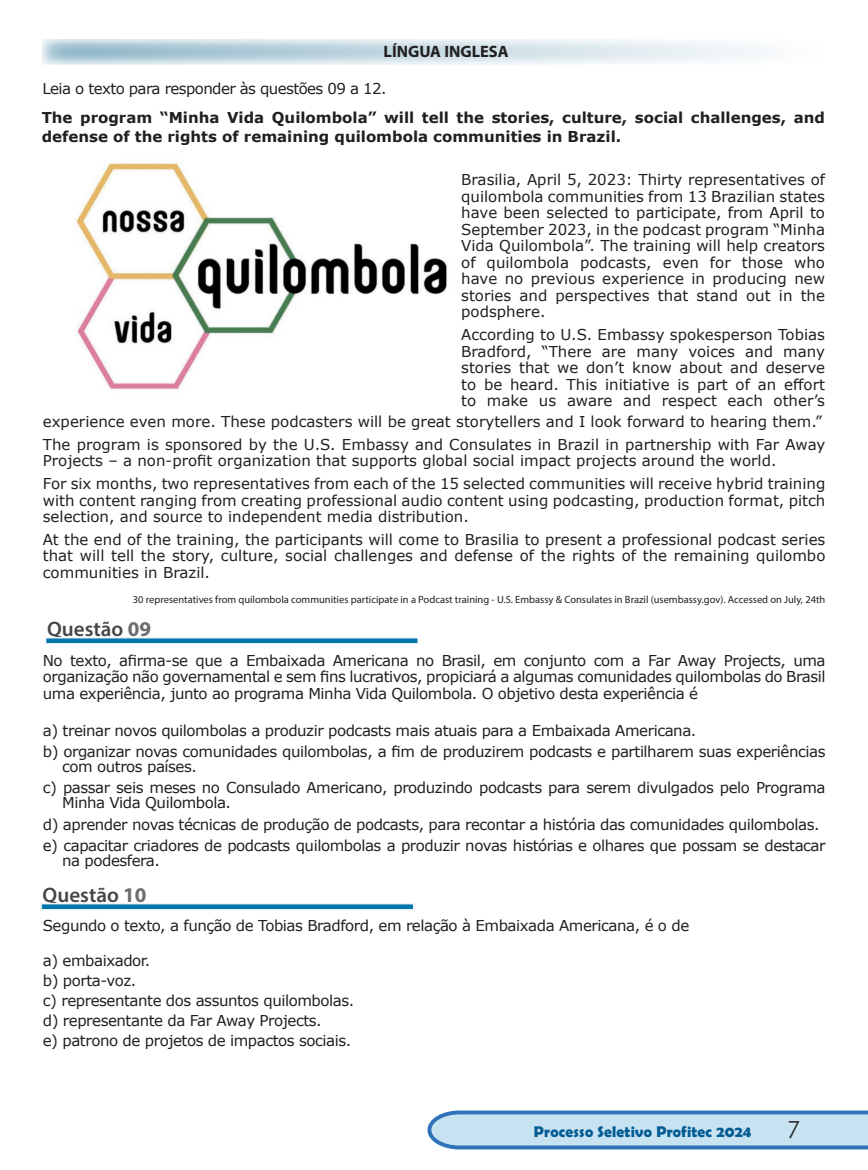
<style>
.page{position:relative;width:868px;height:1170px;background:#fff}
.page>*{position:absolute;margin:0;border:0;box-sizing:border-box;transform-origin:0 0}
.t1{font:300 24px "Futura BT";color:#231f20}
.Questão{font:600 21px "Myriad Pro";color:#454647}
.Entrada{font:700 16.5px "Myriad Pro";color:#231f20}
.t2{font:700 15.6px "Berlin Sans FB Demi";letter-spacing:.015em;color:#015b93}
.Enunciado_Resposta{font:15px/16.5px "Verdana";letter-spacing:-.03em;color:#231f20;text-align:justify}
.Enunciado_Resposta-2{font:15px/16.5px "Verdana";color:#231f20}
.Enunciado_Resposta-3{font:700 15px/18.8px "Verdana";color:#231f20}
.Enunciado_Resposta-4{font:10.5px "Myriad Pro";color:#231f20}
.s1{font-weight:700;color:#6c6d70}
</style>
<div class="page">
<svg style="left:427px;top:1110px;width:440px;height:40px"></svg>
<svg style="left:42px;top:39px;width:716px;height:26px"></svg>
<svg style="left:45px;top:637px;width:374px;height:7px;fill:#0078ac"></svg>
<svg style="left:40px;top:903px;width:374px;height:7px;fill:#0078ac"></svg>
<img style="left:75px;top:162px;width:372px;height:228px">
<p class="Entrada" style="left:383px;top:41px;width:127px">LÍNGUA INGLESA</p>
<p class="Enunciado_Resposta" style="left:43px;top:80px;width:345px">Leia o texto para responder às questões 09 a 12.</p>
<p class="Enunciado_Resposta-3" style="left:42px;top:108px;width:784px">The program “Minha Vida Quilombola” will tell the stories, culture, social challenges, and defense of the rights of remaining quilombola communities in Brazil.</p>
<p class="Enunciado_Resposta" style="left:461px;top:171px;width:365px">Brasilia, April 5, 2023: Thirty representatives of quilombola communities from 13 Brazilian states have been selected to participate, from April to September 2023, in the podcast program “Minha Vida Quilombola”. The training will help creators of quilombola podcasts, even for those who have no previous experience in producing new stories and perspectives that stand out in the podsphere.</p>
<p class="Enunciado_Resposta" style="left:461px;top:326px;width:365px">According to U.S. Embassy spokesperson Tobias Bradford, “There are many voices and many stories that we don’t know about and deserve to be heard. This initiative is part of an effort to make us aware and respect each other’s</p>
<p class="Enunciado_Resposta-2" style="left:43px;top:413px;width:780px">experience even more. These podcasters will be great storytellers and I look forward to hearing them.”</p>
<p class="Enunciado_Resposta-2" style="left:43px;top:435px;width:784px">The program is sponsored by the U.S. Embassy and Consulates in Brazil in partnership with Far Away<br>Projects – a non-profit organization that supports global social impact projects around the world.</p>
<p class="Enunciado_Resposta" style="left:43px;top:475px;width:784px">For six months, two representatives from each of the 15 selected communities will receive hybrid training with content ranging from creating professional audio content using podcasting, production format, pitch selection, and source to independent media distribution.</p>
<p class="Enunciado_Resposta" style="left:43px;top:531px;width:784px">At the end of the training, the participants will come to Brasilia to present a professional podcast series that will tell the story, culture, social challenges and defense of the rights of the remaining quilombo communities in Brazil.</p>
<p class="Enunciado_Resposta-4" style="left:133px;top:593px;width:694px">30 representatives from quilombola communities participate in a Podcast training - U.S. Embassy &amp; Consulates in Brazil (usembassy.gov). Accessed on July, 24th</p>
<p class="Questão" style="left:47px;top:615px;width:105px">Questão <span class="s1">09</span></p>
<p class="Enunciado_Resposta" style="left:43px;top:652px;width:784px">No texto, afirma-se que a Embaixada Americana no Brasil, em conjunto com a Far Away Projects, uma organização não governamental e sem fins lucrativos, propiciará a algumas comunidades quilombolas do Brasil uma experiência, junto ao programa Minha Vida Quilombola. O objetivo desta experiência é</p>
<p class="Enunciado_Resposta" style="left:43px;top:721px;width:655px">a) treinar novos quilombolas a produzir podcasts mais atuais para a Embaixada Americana.</p>
<p class="Enunciado_Resposta" style="left:62px;top:743px;width:764px;line-height:15px;text-indent:-19px">b) organizar novas comunidades quilombolas, a fim de produzirem podcasts e partilharem suas experiências com outros países.</p>
<p class="Enunciado_Resposta" style="left:62px;top:780px;width:764px;line-height:15px;text-indent:-19px">c) passar seis meses no Consulado Americano, produzindo podcasts para serem divulgados pelo Programa<br>Minha Vida Quilombola.</p>
<p class="Enunciado_Resposta" style="left:43px;top:815px;width:778px">d) aprender novas técnicas de produção de podcasts, para recontar a história das comunidades quilombolas.</p>
<p class="Enunciado_Resposta" style="left:62px;top:838px;width:764px;line-height:15px;text-indent:-19px">e) capacitar criadores de podcasts quilombolas a produzir novas histórias e olhares que possam se destacar na podesfera.</p>
<p class="Questão" style="left:43px;top:881px;width:105px">Questão <span class="s1">10</span></p>
<p class="Enunciado_Resposta" style="left:43px;top:917px;width:648px">Segundo o texto, a função de Tobias Bradford, em relação à Embaixada Americana, é o de</p>
<p class="Enunciado_Resposta" style="left:43px;top:952px;width:109px">a) embaixador.</p>
<p class="Enunciado_Resposta" style="left:43px;top:972px;width:95px">b) porta-voz.</p>
<p class="Enunciado_Resposta" style="left:43px;top:992px;width:313px">c) representante dos assuntos quilombolas.</p>
<p class="Enunciado_Resposta" style="left:43px;top:1012px;width:280px">d) representante da Far Away Projects.</p>
<p class="Enunciado_Resposta" style="left:43px;top:1032px;width:310px">e) patrono de projetos de impactos sociais.</p>
<p class="t2" style="left:534px;top:1122px;width:219px">Processo Seletivo Profitec 2024</p>
<h1 class="t1" style="left:786px;top:1114px;width:15px">7</h1>
</div>
